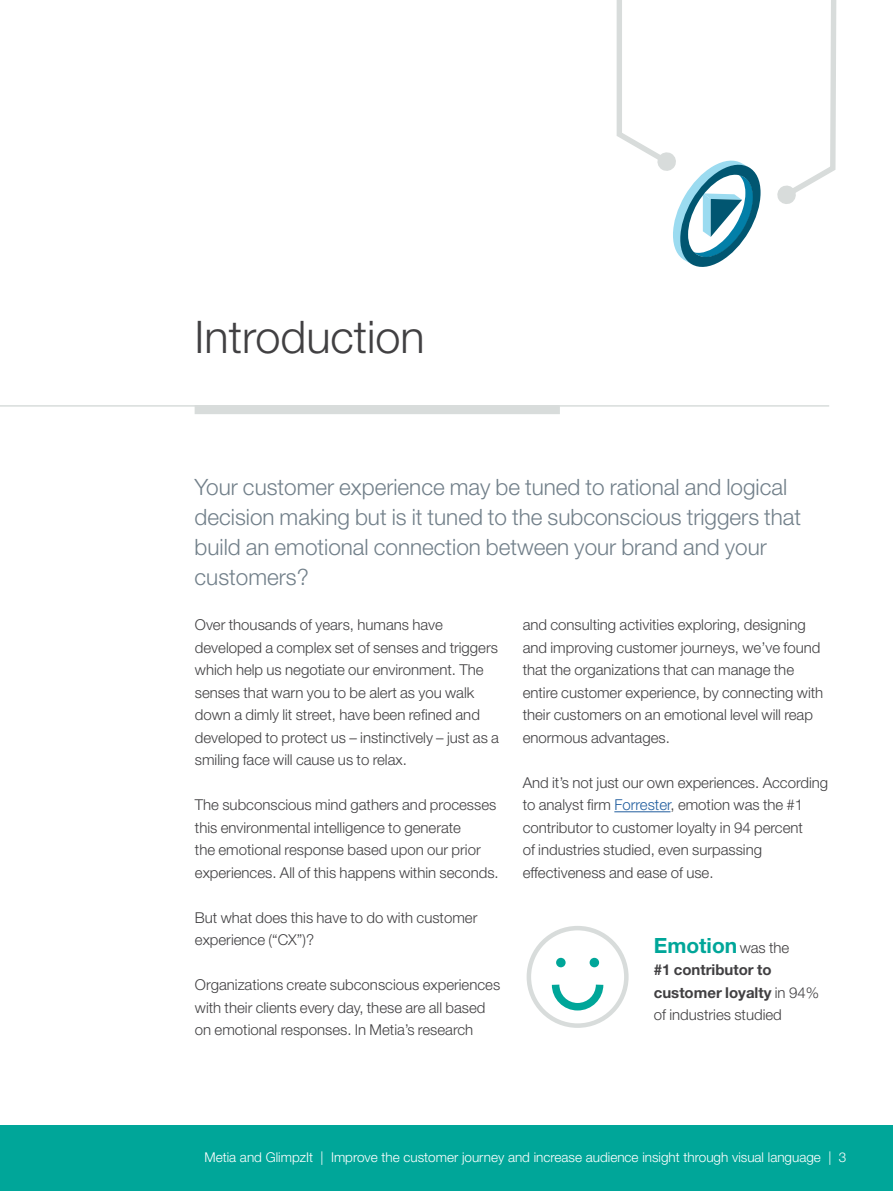
<style>
.page{position:relative;width:893px;height:1191px;background:#fff}
.page>*{position:absolute;margin:0;border:0;box-sizing:border-box;transform-origin:0 0}
.t1{font:300 45px "Helvetica Neue LT Std";color:#414042}
.t2{font:300 22.5px/30px "Helvetica Neue LT Std";color:#72808a}
.t3{font:700 21px "Helvetica Neue LT Std";color:#00a699}
.t4{font:300 15px/22.5px "Helvetica Neue LT Std";color:#414042}
.t5{font:700 15px/22.5px "Helvetica Neue LT Std";color:#414042}
.t6{font:300 13.5px "Helvetica Neue LT Std";color:#fff}
.s1{color:#215e9e}
.s2{font-weight:300;font-size:15px;color:#414042}
.s3{font-weight:300}
</style>
<div class="page">
<div style="left:0;top:1125px;width:893px;height:66px;background:#00a699"></div>
<hr style="left:0;top:405px;width:829px;height:1px;background:#d8dcdb">
<div style="left:195px;top:405px;width:365px;height:9px;background:#d8dcdb"></div>
<svg style="left:777px;top:0;width:60px;height:204px"></svg>
<hr style="left:614px;top:811px;width:56px;height:1px;background:#215e9e">
<svg style="left:616px;top:0;width:144px;height:267px"></svg>
<div style="left:527px;top:926px;width:102px;height:102px;border:4px solid #d8dcdb;border-radius:50%"></div>
<svg style="left:556px;top:957px;width:10px;height:10px"></svg>
<div style="left:590px;top:957px;width:9px;height:10px;background:#00a699;border-radius:50%"></div>
<svg style="left:548px;top:984px;width:59px;height:30px"></svg>
<h1 class="t1" style="left:195px;top:309px;width:232px">Introduction</h1>
<h2 class="t2" style="left:195px;top:472px;width:608px">Your customer experience may be tuned to rational and logical decision making but is it tuned to the subconscious triggers that build an emotional connection between your brand and your customers?</h2>
<p class="t4" style="left:195px;top:613px;width:306px">Over thousands of years, humans have developed a complex set of senses and triggers which help us negotiate our environment. The senses that warn you to be alert as you walk down a dimly lit street, have been refined and developed to protect us – instinctively – just as a smiling face will cause us to relax.</p>
<p class="t4" style="left:195px;top:793px;width:305px">The subconscious mind gathers and processes this environmental intelligence to generate<br>the emotional response based upon our prior experiences. All of this happens within seconds.</p>
<p class="t4" style="left:195px;top:906px;width:284px">But what does this have to do with customer experience (“CX”)?</p>
<p class="t4" style="left:195px;top:973px;width:307px">Organizations create subconscious experiences with their clients every day, these are all based on emotional responses. In Metia’s research</p>
<p class="t4" style="left:523px;top:613px;width:302px">and consulting activities exploring, designing and improving customer journeys, we’ve found that the organizations that can manage the entire customer experience, by connecting with their customers on an emotional level will reap enormous advantages.</p>
<p class="t4" style="left:523px;top:771px;width:307px">And it’s not just our own experiences. According to analyst firm <span class="s1">Forrester</span>, emotion was the #1 contributor to customer loyalty in 94 percent<br>of industries studied, even surpassing effectiveness and ease of use.</p>
<h3 class="t3" style="left:654px;top:932px;width:137px">Emotion <span class="s2">was the</span></h3>
<p class="t5" style="left:654px;top:958px;width:167px">#1 contributor to customer loyalty <span class="s3">in 94% of industries studied</span></p>
<p class="t6" style="left:204px;top:1149px;width:643px">Metia and GlimpzIt | Improve the customer journey and increase audience insight through visual language | 3</p>
</div>
